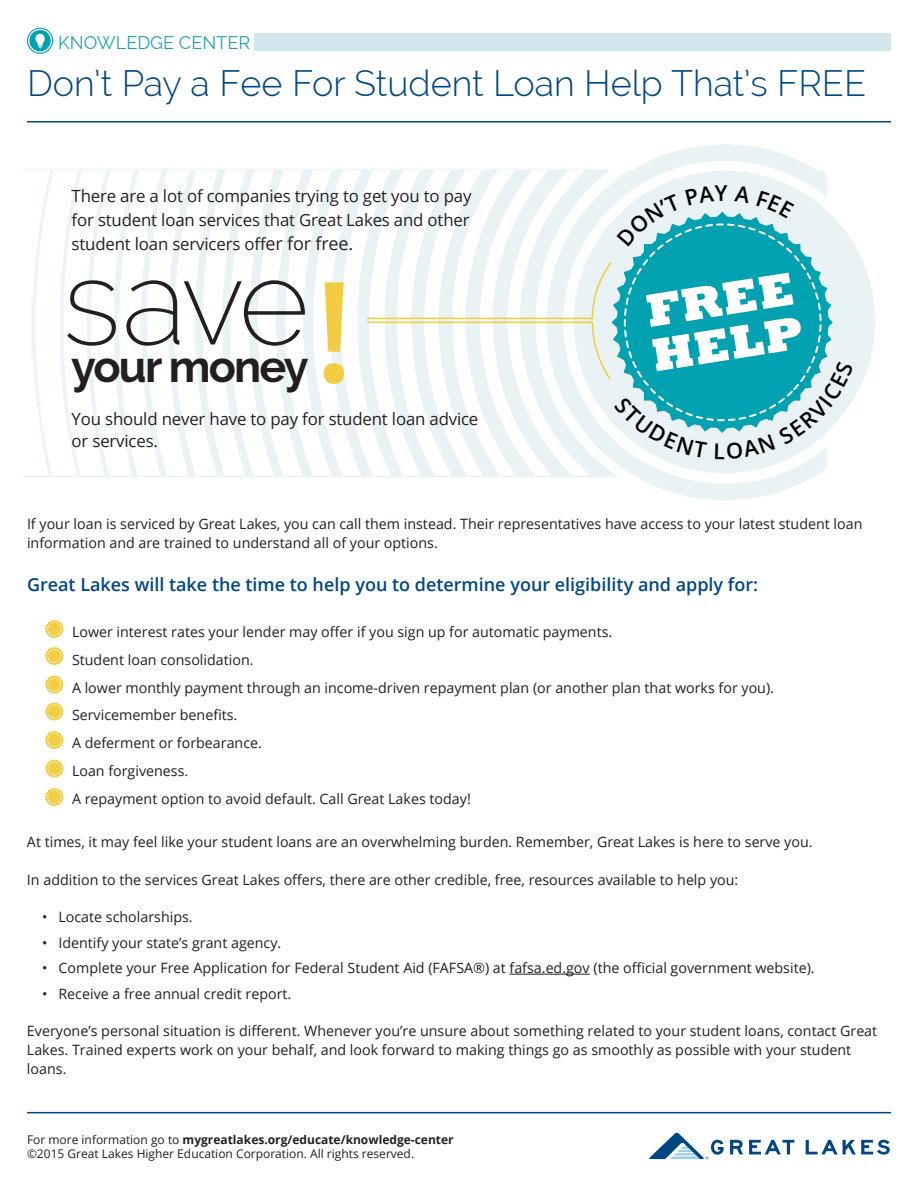
<style>
.page{position:relative;width:918px;height:1188px;background:#fff}
.page>*{position:absolute;margin:0;border:0;box-sizing:border-box;transform-origin:0 0}
.t1{font:600 139.5px "Open Sans";color:#f2cd44}
.t2{font:200 121.5px "Raleway";color:#231f20}
.t3{font:800 47.25px/44.7px "Rockwell";color:#fff}
.t4{font:700 45px "Raleway";letter-spacing:-.04em;color:#231f20}
.t5{font:300 36px "Raleway";color:#004682}
.t6{font:500 19.8px "Raleway";color:#00a1b1}
.t7{font:600 18px "Open Sans";color:#004682}
.t8{font:18px "Raleway";color:#1fa1b1}
.t9{font:16.8px/24px "Open Sans";letter-spacing:-.01em;color:#231f20;text-align:justify}
.t10{font:14.25px/18.8px "Open Sans";color:#231f20}
.t11{font:12px/14.4px "Open Sans";color:#231f20}
.s1{font-size:18px}
.s2{font-weight:700}
</style>
<div class="page">
<svg style="left:60px;top:171px;width:22px;height:305px"></svg>
<svg style="left:87px;top:171px;width:23px;height:305px"></svg>
<svg style="left:113px;top:171px;width:26px;height:305px"></svg>
<svg style="left:140px;top:171px;width:27px;height:305px"></svg>
<svg style="left:168px;top:171px;width:27px;height:305px"></svg>
<svg style="left:195px;top:171px;width:26px;height:305px"></svg>
<svg style="left:221px;top:171px;width:29px;height:305px"></svg>
<svg style="left:250px;top:171px;width:25px;height:305px"></svg>
<svg style="left:275px;top:171px;width:28px;height:305px"></svg>
<svg style="left:303px;top:171px;width:27px;height:305px"></svg>
<svg style="left:330px;top:171px;width:27px;height:305px"></svg>
<svg style="left:357px;top:171px;width:28px;height:305px"></svg>
<svg style="left:385px;top:171px;width:26px;height:305px"></svg>
<svg style="left:411px;top:171px;width:27px;height:305px"></svg>
<svg style="left:438px;top:171px;width:26px;height:305px"></svg>
<svg style="left:464px;top:171px;width:29px;height:305px"></svg>
<svg style="left:493px;top:171px;width:26px;height:305px;fill:#eaf2f4"></svg>
<svg style="left:519px;top:171px;width:27px;height:305px;fill:#e9f2f4"></svg>
<svg style="left:546px;top:144px;width:275px;height:357px"></svg>
<svg style="left:573px;top:171px;width:254px;height:303px;fill:#f0f6f8"></svg>
<div style="left:575px;top:171px;width:300px;height:300px;background:#e9f2f5;border-radius:50%"></div>
<svg style="left:612px;top:212px;width:221px;height:218px"></svg>
<hr style="left:368px;top:322px;width:225px;height:1px;background:#f3ce43">
<hr style="left:368px;top:318px;width:225px;height:1px;background:#f3ce43">
<svg style="left:591px;top:260px;width:22px;height:121px"></svg>
<hr style="left:23px;top:476px;width:593px;height:1px;background:#e9f2f4">
<hr style="left:23px;top:169px;width:585px;height:1px;background:#f2f3f4">
<div style="left:707px;top:1112px;width:96px;height:49px;background:#fff;border:2px solid #fff"></div>
<hr style="left:27px;top:121px;width:864px;height:2px;background:#004682">
<div style="left:255px;top:33px;width:636px;height:18px;background:#d3e6eb"></div>
<svg style="left:27px;top:28px;width:26px;height:26px"></svg>
<svg style="left:28px;top:29px;width:24px;height:24px"></svg>
<hr style="left:27px;top:1112px;width:864px;height:1px;background:#004682">
<hr style="left:510px;top:974px;width:80px;height:1px;background:#231f20">
<svg style="left:45px;top:619px;width:19px;height:20px"></svg>
<svg style="left:45px;top:646px;width:19px;height:20px"></svg>
<svg style="left:45px;top:675px;width:19px;height:19px"></svg>
<svg style="left:45px;top:702px;width:19px;height:19px"></svg>
<svg style="left:45px;top:730px;width:19px;height:20px"></svg>
<svg style="left:45px;top:759px;width:19px;height:19px"></svg>
<svg style="left:45px;top:787px;width:19px;height:20px"></svg>
<svg style="left:730px;top:1140px;width:13px;height:14px"></svg>
<svg style="left:749px;top:1140px;width:45px;height:14px"></svg>
<svg style="left:806px;top:1140px;width:84px;height:15px"></svg>
<svg style="left:649px;top:1132px;width:75px;height:27px"></svg>
<svg style="left:614px;top:396px;width:93px;height:62px"></svg>
<svg style="left:715px;top:361px;width:138px;height:98px"></svg>
<svg style="left:617px;top:185px;width:111px;height:61px"></svg>
<svg style="left:734px;top:185px;width:60px;height:34px"></svg>
<h3 class="t6" style="left:57px;top:30px;width:212px">KNOWLEDGE CENTER</h3>
<h1 class="t8" style="left:58px;top:32px;width:193px">KNOWLEDGE CENTER</h1>
<h1 class="t5" style="left:27px;top:62px;width:841px">Don’t Pay a Fee For Student Loan Help That’s FREE</h1>
<p class="t9" style="left:72px;top:183px;width:401px">There are a lot of companies trying to get you to pay for student loan services that Great Lakes and other student loan servicers off<span class="s1">er for free.</span></p>
<p class="t2" style="left:63px;top:231px;width:248px">save</p>
<p class="t4" style="left:72px;top:340px;width:238px">your money</p>
<p class="t9" style="left:72px;top:407px;width:408px;line-height:22.5px">You should never have to pay for student loan advice or services.</p>
<p class="t1" style="left:315px;top:236px;width:40px">!</p>
<h3 class="t3" style="left:642px;top:290px;width:154px;rotate:-9deg">FREE<br>HELP</h3>
<p class="t10" style="left:27px;top:514px;width:837px">If your loan is serviced by Great Lakes, you can call them instead. Their representatives have access to your latest student loan information and are trained to understand all of your options.</p>
<h2 class="t7" style="left:27px;top:572px;width:733px">Great Lakes will take the time to help you to determine your eligibility and apply for:</h2>
<p class="t10" style="left:72px;top:622px;width:542px">Lower interest rates your lender may offer if you sign up for automatic payments.</p>
<p class="t10" style="left:72px;top:650px;width:183px">Student loan consolidation.</p>
<p class="t10" style="left:72px;top:678px;width:704px">A lower monthly payment through an income-driven repayment plan (or another plan that works for you).</p>
<p class="t10" style="left:72px;top:705px;width:167px">Servicemember benefits.</p>
<p class="t10" style="left:72px;top:733px;width:191px">A deferment or forbearance.</p>
<p class="t10" style="left:72px;top:761px;width:118px">Loan forgiveness.</p>
<p class="t10" style="left:72px;top:789px;width:400px">A repayment option to avoid default. Call Great Lakes today!</p>
<p class="t10" style="left:27px;top:832px;width:787px">At times, it may feel like your student loans are an overwhelming burden. Remember, Great Lakes is here to serve you.</p>
<p class="t10" style="left:27px;top:870px;width:713px">In addition to the services Great Lakes offers, there are other credible, free, resources available to help you:</p>
<p class="t10" style="left:42px;top:907px;width:152px">• Locate scholarships.</p>
<p class="t10" style="left:42px;top:933px;width:241px">• Identify your state’s grant agency.</p>
<p class="t10" style="left:42px;top:958px;width:774px">• Complete your Free Application for Federal Student Aid (FAFSA®) at fafsa.ed.gov (the official government website).</p>
<p class="t10" style="left:42px;top:984px;width:251px">• Receive a free annual credit report.</p>
<p class="t10" style="left:27px;top:1021px;width:852px">Everyone’s personal situation is different. Whenever you’re unsure about something related to your student loans, contact Great<br>Lakes. Trained experts work on your behalf, and look forward to making things go as smoothly as possible with your student loans.</p>
<p class="t11" style="left:27px;top:1132px;width:428px">For more information go to <span class="s2">mygreatlakes.org/educate/knowledge-center </span>©2015 Great Lakes Higher Education Corporation. All rights reserved.</p>
</div>
